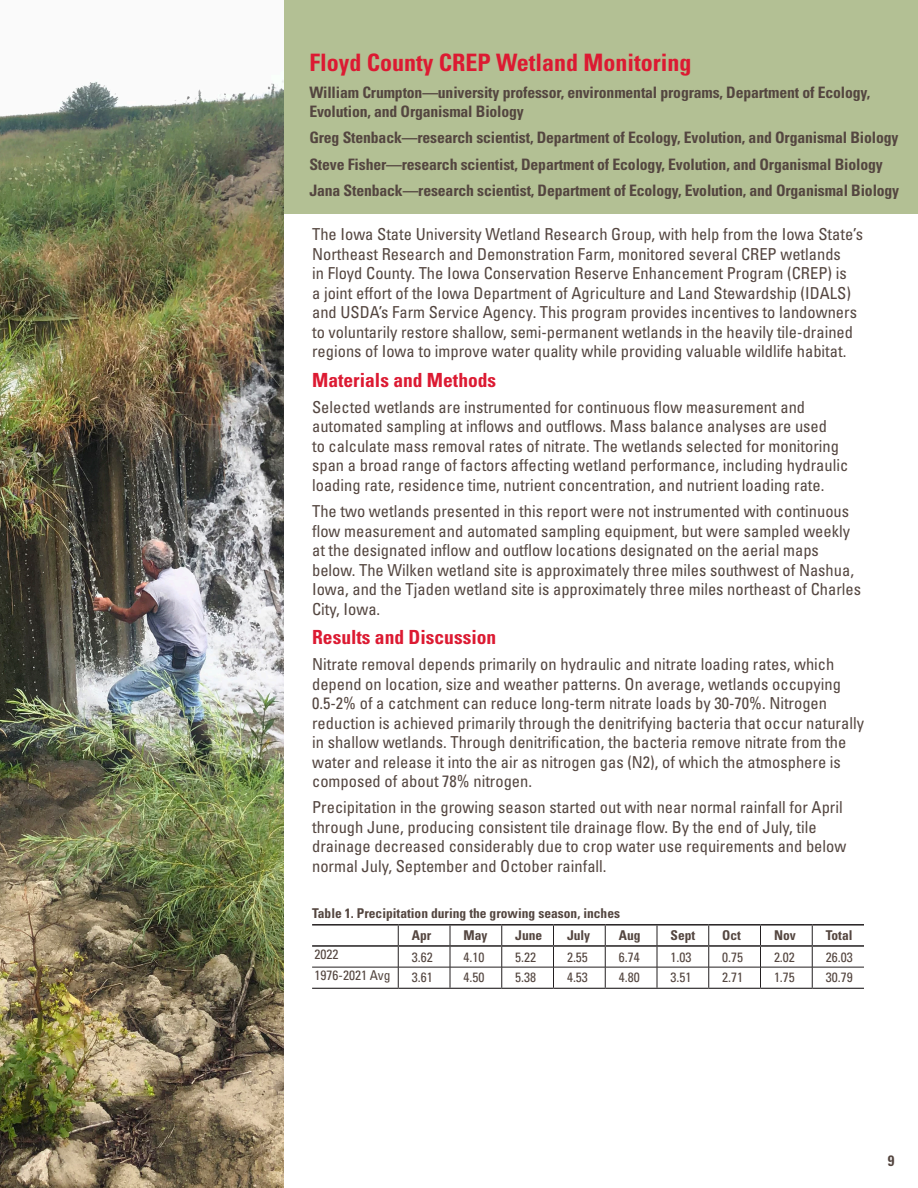
<style>
.page{position:relative;width:918px;height:1188px;background:#fff}
.page>*{position:absolute;margin:0;border:0;box-sizing:border-box;transform-origin:0 0}
.copy_11pt{font:700 condensed 24px "Univers LT Std";color:#dc1a32}
.H2_header_1{font:700 condensed 19.5px "Univers LT Std";color:#dc1a32}
.copy_11pt-2{font:condensed 16.5px/19.5px "Univers LT Std";color:#544640}
.copy_bold_10_5_pt{font:700 condensed 15.75px/19.5px "Univers LT Std";letter-spacing:-.01em;color:#544640}
.Figures_Captions_10p{font:700 condensed 15px "Univers LT Std";color:#544640}
.table_text{font:condensed 13.5px "Univers LT Std";color:#544640}
.table_text-2{font:700 condensed 13.5px "Univers LT Std";color:#544640}
</style>
<div class="page">
<div style="left:166px;top:0;width:752px;height:214px;background:#b3c094"></div>
<img style="left:0;top:0;width:284px;height:1188px">
<hr style="left:312px;top:924px;width:86px;height:2px;background:#231f20">
<hr style="left:398px;top:924px;width:52px;height:2px;background:#231f20">
<hr style="left:450px;top:924px;width:52px;height:2px;background:#231f20">
<hr style="left:502px;top:924px;width:52px;height:2px;background:#231f20">
<hr style="left:554px;top:924px;width:51px;height:2px;background:#231f20">
<hr style="left:605px;top:924px;width:52px;height:2px;background:#231f20">
<hr style="left:657px;top:924px;width:52px;height:2px;background:#231f20">
<hr style="left:709px;top:924px;width:52px;height:2px;background:#231f20">
<hr style="left:761px;top:924px;width:51px;height:2px;background:#231f20">
<hr style="left:812px;top:924px;width:52px;height:2px;background:#231f20">
<hr style="left:312px;top:945px;width:86px;height:2px;background:#231f20">
<hr style="left:398px;top:945px;width:52px;height:2px;background:#231f20">
<hr style="left:450px;top:945px;width:52px;height:2px;background:#231f20">
<hr style="left:502px;top:945px;width:52px;height:2px;background:#231f20">
<hr style="left:554px;top:945px;width:51px;height:2px;background:#231f20">
<hr style="left:605px;top:945px;width:52px;height:2px;background:#231f20">
<hr style="left:657px;top:945px;width:52px;height:2px;background:#231f20">
<hr style="left:709px;top:945px;width:52px;height:2px;background:#231f20">
<hr style="left:761px;top:945px;width:51px;height:2px;background:#231f20">
<hr style="left:812px;top:945px;width:52px;height:2px;background:#231f20">
<hr style="left:312px;top:967px;width:86px;height:1px;background:#231f20">
<hr style="left:398px;top:967px;width:52px;height:1px;background:#231f20">
<svg style="left:398px;top:926px;width:1px;height:62px"></svg>
<hr style="left:450px;top:967px;width:52px;height:1px;background:#231f20">
<svg style="left:450px;top:926px;width:1px;height:62px"></svg>
<hr style="left:502px;top:967px;width:52px;height:1px;background:#231f20">
<svg style="left:502px;top:926px;width:1px;height:62px"></svg>
<hr style="left:554px;top:967px;width:51px;height:1px;background:#231f20">
<svg style="left:553px;top:926px;width:1px;height:62px"></svg>
<hr style="left:605px;top:967px;width:52px;height:1px;background:#231f20">
<svg style="left:605px;top:926px;width:1px;height:62px"></svg>
<hr style="left:657px;top:967px;width:52px;height:1px;background:#231f20">
<svg style="left:657px;top:926px;width:1px;height:62px"></svg>
<hr style="left:709px;top:967px;width:52px;height:1px;background:#231f20">
<svg style="left:708px;top:926px;width:1px;height:62px"></svg>
<hr style="left:761px;top:967px;width:51px;height:1px;background:#231f20">
<svg style="left:760px;top:926px;width:1px;height:62px"></svg>
<hr style="left:812px;top:967px;width:52px;height:1px;background:#231f20">
<svg style="left:812px;top:926px;width:1px;height:62px"></svg>
<hr style="left:312px;top:988px;width:86px;height:1px;background:#231f20">
<hr style="left:398px;top:988px;width:52px;height:1px;background:#231f20">
<hr style="left:450px;top:988px;width:52px;height:1px;background:#231f20">
<hr style="left:502px;top:988px;width:52px;height:1px;background:#231f20">
<hr style="left:554px;top:988px;width:51px;height:1px;background:#231f20">
<hr style="left:605px;top:988px;width:52px;height:1px;background:#231f20">
<hr style="left:657px;top:988px;width:52px;height:1px;background:#231f20">
<hr style="left:709px;top:988px;width:52px;height:1px;background:#231f20">
<hr style="left:761px;top:988px;width:51px;height:1px;background:#231f20">
<hr style="left:812px;top:988px;width:52px;height:1px;background:#231f20">
<p class="copy_11pt" style="left:309px;top:48px;width:384px">Floyd County CREP Wetland Monitoring</p>
<p class="copy_bold_10_5_pt" style="left:309px;top:82px;width:562px">William Crumpton—university professor, environmental programs, Department of Ecology,<br>Evolution, and Organismal Biology</p>
<p class="copy_bold_10_5_pt" style="left:309px;top:128px;width:591px">Greg Stenback—research scientist, Department of Ecology, Evolution, and Organismal Biology</p>
<p class="copy_bold_10_5_pt" style="left:309px;top:154px;width:575px">Steve Fisher—research scientist, Department of Ecology, Evolution, and Organismal Biology</p>
<p class="copy_bold_10_5_pt" style="left:309px;top:180px;width:591px">Jana Stenback—research scientist, Department of Ecology, Evolution, and Organismal Biology</p>
<p class="copy_11pt-2" style="left:312px;top:224px;width:552px">The Iowa State University Wetland Research Group, with help from the Iowa State’s Northeast Research and Demonstration Farm, monitored several CREP wetlands<br>in Floyd County. The Iowa Conservation Reserve Enhancement Program (CREP) is<br>a joint effort of the Iowa Department of Agriculture and Land Stewardship (IDALS) and USDA’s Farm Service Agency. This program provides incentives to landowners to voluntarily restore shallow, semi-permanent wetlands in the heavily tile-drained regions of Iowa to improve water quality while providing valuable wildlife habitat.</p>
<p class="H2_header_1" style="left:312px;top:368px;width:186px">Materials and Methods</p>
<p class="copy_11pt-2" style="left:312px;top:397px;width:538px">Selected wetlands are instrumented for continuous flow measurement and automated sampling at inflows and outflows. Mass balance analyses are used<br>to calculate mass removal rates of nitrate. The wetlands selected for monitoring span a broad range of factors affecting wetland performance, including hydraulic loading rate, residence time, nutrient concentration, and nutrient loading rate.</p>
<p class="copy_11pt-2" style="left:312px;top:501px;width:550px">The two wetlands presented in this report were not instrumented with continuous flow measurement and automated sampling equipment, but were sampled weekly at the designated inflow and outflow locations designated on the aerial maps below. The Wilken wetland site is approximately three miles southwest of Nashua, Iowa, and the Tjaden wetland site is approximately three miles northeast of Charles City, Iowa.</p>
<p class="H2_header_1" style="left:312px;top:625px;width:186px">Results and Discussion</p>
<p class="copy_11pt-2" style="left:312px;top:654px;width:553px">Nitrate removal depends primarily on hydraulic and nitrate loading rates, which depend on location, size and weather patterns. On average, wetlands occupying 0.5-2% of a catchment can reduce long-term nitrate loads by 30-70%. Nitrogen reduction is achieved primarily through the denitrifying bacteria that occur naturally in shallow wetlands. Through denitrification, the bacteria remove nitrate from the water and release it into the air as nitrogen gas (N2), of which the atmosphere is composed of about 78% nitrogen.</p>
<p class="copy_11pt-2" style="left:312px;top:797px;width:536px">Precipitation in the growing season started out with near normal rainfall for April through June, producing consistent tile drainage flow. By the end of July, tile drainage decreased considerably due to crop water use requirements and below normal July, September and October rainfall.</p>
<p class="table_text-2" style="left:312px;top:905px;width:309px">Table 1. Precipitation during the growing season, inches</p>
<p class="table_text-2" style="left:412px;top:927px;width:21px">Apr</p>
<p class="table_text-2" style="left:464px;top:927px;width:25px">May</p>
<p class="table_text-2" style="left:515px;top:927px;width:28px">June</p>
<p class="table_text-2" style="left:567px;top:927px;width:25px">July</p>
<p class="table_text-2" style="left:619px;top:927px;width:23px">Aug</p>
<p class="table_text-2" style="left:671px;top:927px;width:26px">Sept</p>
<p class="table_text-2" style="left:722px;top:927px;width:20px">Oct</p>
<p class="table_text-2" style="left:774px;top:927px;width:23px">Nov</p>
<p class="table_text-2" style="left:826px;top:927px;width:28px">Total</p>
<p class="table_text" style="left:315px;top:946px;width:25px">2022</p>
<p class="table_text" style="left:412px;top:948px;width:22px">3.62</p>
<p class="table_text" style="left:464px;top:948px;width:22px">4.10</p>
<p class="table_text" style="left:515px;top:948px;width:22px">5.22</p>
<p class="table_text" style="left:567px;top:948px;width:22px">2.55</p>
<p class="table_text" style="left:619px;top:948px;width:22px">6.74</p>
<p class="table_text" style="left:671px;top:948px;width:22px">1.03</p>
<p class="table_text" style="left:722px;top:948px;width:22px">0.75</p>
<p class="table_text" style="left:774px;top:948px;width:22px">2.02</p>
<p class="table_text" style="left:826px;top:948px;width:28px">26.03</p>
<p class="table_text" style="left:315px;top:967px;width:78px">1976-2021 Avg</p>
<p class="table_text" style="left:412px;top:969px;width:22px">3.61</p>
<p class="table_text" style="left:464px;top:969px;width:22px">4.50</p>
<p class="table_text" style="left:515px;top:969px;width:22px">5.38</p>
<p class="table_text" style="left:567px;top:969px;width:22px">4.53</p>
<p class="table_text" style="left:619px;top:969px;width:22px">4.80</p>
<p class="table_text" style="left:671px;top:969px;width:22px">3.51</p>
<p class="table_text" style="left:722px;top:969px;width:22px">2.71</p>
<p class="table_text" style="left:774px;top:969px;width:22px">1.75</p>
<p class="table_text" style="left:826px;top:969px;width:28px">30.79</p>
<p class="Figures_Captions_10p" style="left:888px;top:1152px;width:8px">9</p>
</div>
